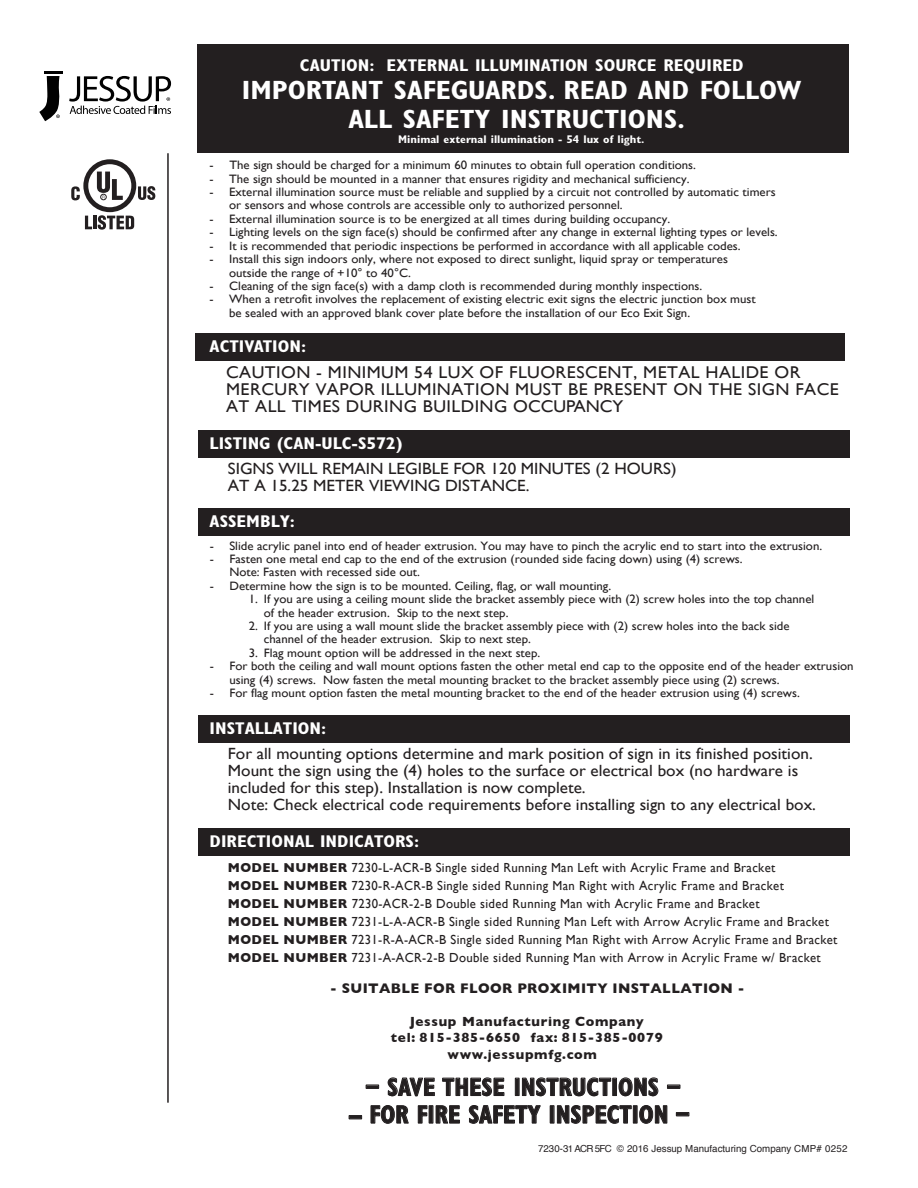
<style>
.page{position:relative;width:918px;height:1188px;background:#fff}
.page>*{position:absolute;margin:0;border:0;box-sizing:border-box;transform-origin:0 0}
.t1{font:700 condensed 26.55px/29.1px "Gill Sans";color:#fff;text-align:center;scale:1.11 1}
.t2{font:700 condensed 25.5px "Gill Sans";color:#231f20;scale:.95 1}
.t3{font:17.1px/17px "Gill Sans";letter-spacing:.025em;color:#231f20;scale:1.05 1}
.t4{font:700 condensed 17.1px "Gill Sans";color:#fff;scale:1.11 1}
.t5{font:16.2px/17px "Gill Sans";color:#231f20;scale:1.05 1}
.t6{font:700 14.1px "Gill Sans";letter-spacing:.025em;color:#231f20}
.t7{font:700 13.5px "Gill Sans";letter-spacing:.05em;color:#231f20}
.t8{font:13.2px/18px "Gill Sans";letter-spacing:.025em;color:#231f20}
.t9{font:12.15px/13.4px "Gill Sans";color:#231f20;scale:1.05 1}
.t10{font:700 condensed 11.1px "Gill Sans";color:#fff;scale:1.11 1}
.t11{font:9.75px "Helvetica";color:#231f20}
.s1{font-weight:700}
.s2{font-family:"Arial"}
</style>
<div class="page">
<div style="left:198px;top:44px;width:651px;height:109px;background:#231f20"></div>
<hr style="left:167px;top:153px;width:2px;height:950px;background:#231f20">
<svg style="left:85px;top:216px;width:7px;height:13px"></svg>
<hr style="left:93px;top:216px;width:4px;height:13px;background:#231f20">
<svg style="left:98px;top:215px;width:36px;height:15px"></svg>
<svg style="left:83px;top:159px;width:53px;height:53px"></svg>
<div style="left:88px;top:164px;width:43px;height:43px;background:#fff;border-radius:50%"></div>
<svg style="left:97px;top:172px;width:26px;height:28px"></svg>
<svg style="left:71px;top:186px;width:9px;height:14px"></svg>
<hr style="left:44px;top:71px;width:19px;height:3px;background:#010101">
<svg style="left:39px;top:76px;width:21px;height:45px"></svg>
<svg style="left:69px;top:76px;width:102px;height:38px"></svg>
<div style="left:196px;top:334px;width:649px;height:27px;background:#231f20"></div>
<div style="left:198px;top:430px;width:652px;height:27px;background:#231f20"></div>
<div style="left:198px;top:715px;width:652px;height:27px;background:#231f20"></div>
<div style="left:198px;top:828px;width:652px;height:28px;background:#231f20"></div>
<div style="left:198px;top:509px;width:652px;height:27px;background:#231f20"></div>
<svg style="left:366px;top:1085px;width:13px;height:3px"></svg>
<svg style="left:388px;top:1078px;width:47px;height:18px"></svg>
<svg style="left:442px;top:1078px;width:62px;height:18px"></svg>
<div style="left:515px;top:1078px;width:4px;height:18px;border:1px solid #231f20"></div>
<svg style="left:522px;top:1078px;width:89px;height:18px"></svg>
<div style="left:613px;top:1078px;width:4px;height:18px;border:1px solid #231f20"></div>
<svg style="left:619px;top:1078px;width:39px;height:18px"></svg>
<svg style="left:667px;top:1085px;width:13px;height:3px"></svg>
<div style="left:349px;top:1115px;width:13px;height:4px;border:1px solid #231f20"></div>
<svg style="left:371px;top:1105px;width:38px;height:19px"></svg>
<svg style="left:418px;top:1105px;width:9px;height:18px"></svg>
<svg style="left:436px;top:1105px;width:24px;height:19px"></svg>
<svg style="left:469px;top:1105px;width:72px;height:19px"></svg>
<div style="left:550px;top:1106px;width:4px;height:17px;border:1px solid #231f20"></div>
<svg style="left:557px;top:1105px;width:75px;height:19px"></svg>
<div style="left:633px;top:1106px;width:4px;height:17px;border:1px solid #231f20"></div>
<svg style="left:639px;top:1105px;width:28px;height:19px"></svg>
<div style="left:676px;top:1112px;width:13px;height:4px;border:1px solid #231f20"></div>
<svg style="left:138px;top:186px;width:17px;height:14px"></svg>
<h3 class="t4" style="left:300px;top:55px;width:401px">CAUTION: EXTERNAL ILLUMINATION SOURCE REQUIRED</h3>
<h1 class="t1" style="left:242px;top:75px;width:506px">IMPORTANT SAFEGUARDS. READ AND FOLLOW<br>ALL SAFETY INSTRUCTIONS.</h1>
<p class="t10" style="left:398px;top:133px;width:223px">Minimal external illumination - 54 lux of light.</p>
<p class="t9" style="left:210px;top:158px;width:465px">- The sign should be charged for a minimum 60 minutes to obtain full operation conditions.</p>
<p class="t9" style="left:210px;top:172px;width:459px">- The sign should be mounted in a manner that ensures rigidity and mechanical sufficiency.</p>
<p class="t9" style="left:229px;top:185px;width:522px;text-indent:-19px">- External illumination source must be reliable and supplied by a circuit not controlled by automatic timers or sensors and whose controls are accessible only to authorized personnel.</p>
<p class="t9" style="left:210px;top:212px;width:440px">- External illumination source is to be energized at all times during building occupancy.</p>
<p class="t9" style="left:210px;top:225px;width:543px">- Lighting levels on the sign face(s) should be confirmed after any change in external lighting types or levels.</p>
<p class="t9" style="left:210px;top:239px;width:507px">- It is recommended that periodic inspections be performed in accordance with all applicable codes.</p>
<p class="t9" style="left:229px;top:252px;width:477px;text-indent:-19px">- Install this sign indoors only, where not exposed to direct sunlight, liquid spray or temperatures outside the range of +10° to 40°C.</p>
<p class="t9" style="left:210px;top:279px;width:471px">- Cleaning of the sign face(s) with a damp cloth is recommended during monthly inspections.</p>
<p class="t9" style="left:229px;top:292px;width:503px;text-indent:-19px">- When a retrofit involves the replacement of existing electric exit signs the electric junction box must be sealed with an approved blank cover plate before the installation of our Eco Exit Sign.</p>
<h3 class="t4" style="left:210px;top:336px;width:88px">ACTIVATION:</h3>
<h3 class="t3" style="left:226px;top:363px;width:585px">CAUTION - MINIMUM 54 LUX OF FLUORESCENT, METAL HALIDE OR<br>MERCURY VAPOR ILLUMINATION MUST BE PRESENT ON THE SIGN FACE<br>AT ALL TIMES DURING BUILDING OCCUPANCY</h3>
<h3 class="t4" style="left:210px;top:433px;width:176px">LISTING (CAN-ULC-S572)</h3>
<h3 class="t5" style="left:228px;top:460px;width:429px">SIGNS WILL REMAIN LEGIBLE FOR 120 MINUTES (2 HOURS)<br>AT A 15.25 METER VIEWING DISTANCE.</h3>
<h3 class="t4" style="left:210px;top:511px;width:78px">ASSEMBLY:</h3>
<p class="t9" style="left:210px;top:539px;width:585px">- Slide acrylic panel into end of header extrusion. You may have to pinch the acrylic end to start into the extrusion.</p>
<p class="t9" style="left:229px;top:552px;width:490px;text-indent:-19px">- Fasten one metal end cap to the end of the extrusion (rounded side facing down) using (4) screws.<br>Note: Fasten with recessed side out.</p>
<p class="t9" style="left:210px;top:579px;width:384px">- Determine how the sign is to be mounted. Ceiling, flag, or wall mounting.</p>
<p class="t9" style="left:264px;top:592px;width:526px;text-indent:-15px">1. If you are using a ceiling mount slide the bracket assembly piece with (2) screw holes into the top channel of the header extrusion. Skip to the next step.</p>
<p class="t9" style="left:264px;top:619px;width:502px;text-indent:-15px">2. If you are using a wall mount slide the bracket assembly piece with (2) screw holes into the back side channel of the header extrusion. Skip to next step.</p>
<p class="t9" style="left:249px;top:646px;width:279px">3. Flag mount option will be addressed in the next step.</p>
<p class="t9" style="left:229px;top:659px;width:596px;text-indent:-19px">- For both the ceiling and wall mount options fasten the other metal end cap to the opposite end of the header extrusion using (4) screws. Now fasten the metal mounting bracket to the bracket assembly piece using (2) screws.</p>
<p class="t9" style="left:210px;top:686px;width:563px">- For flag mount option fasten the metal mounting bracket to the end of the header extrusion using (4) screws.</p>
<h3 class="t4" style="left:210px;top:718px;width:107px">INSTALLATION:</h3>
<p class="t5" style="left:228px;top:745px;width:562px">For all mounting options determine and mark position of sign in its finished position.<br>Mount the sign using the (4) holes to the surface or electrical box (no hardware is included for this step). Installation is now complete.<br>Note: Check electrical code requirements before installing sign to any electrical box.</p>
<h3 class="t4" style="left:210px;top:831px;width:190px">DIRECTIONAL INDICATORS:</h3>
<p class="t8" style="left:228px;top:859px;width:611px"><span class="s1">MODEL NUMBER</span> 7230-L-ACR-B Single sided Running Man Left with Acrylic Frame and Bracket<br><span class="s1">MODEL NUMBER</span> 7230-R-ACR-B Single sided Running Man Right with Acrylic Frame and Bracket <span class="s1">MODEL NUMBER</span> 7230-ACR-2-B Double sided Running Man with Acrylic Frame and Bracket<br><span class="s1">MODEL NUMBER</span> 7231-L-A-ACR-B Single sided Running Man Left with Arrow Acrylic Frame and Bracket <span class="s1">MODEL NUMBER</span> 7231-R-A-ACR-B Single sided Running Man Right with Arrow Acrylic Frame and Bracket <span class="s1">MODEL NUMBER</span> 7231-A-ACR-2-B Double sided Running Man with Arrow in Acrylic Frame w/ Bracket</p>
<p class="t6" style="left:330px;top:977px;width:416px">- SUITABLE FOR FLOOR PROXIMITY INSTALLATION -</p>
<p class="t7" style="left:410px;top:1011px;width:235px">Jessup Manufacturing Company</p>
<p class="t7" style="left:391px;top:1027px;width:273px">tel: 815-385-6650 fax: 815-385-0079</p>
<p class="t7" style="left:448px;top:1043px;width:151px">www.jessupmfg.com</p>
<h2 class="t2" style="left:366px;top:1072px;width:331px">– SAVE THESE INSTRUCTIONS –</h2>
<h2 class="t2" style="left:349px;top:1099px;width:359px">– FOR FIRE SAFETY INSPECTION –</h2>
<p class="t11" style="left:538px;top:1141px;width:311px">7230-31 ACR 5FC © 201<span class="s2">6</span> Jessup Manufacturing Company CMP# 0252</p>
</div>
